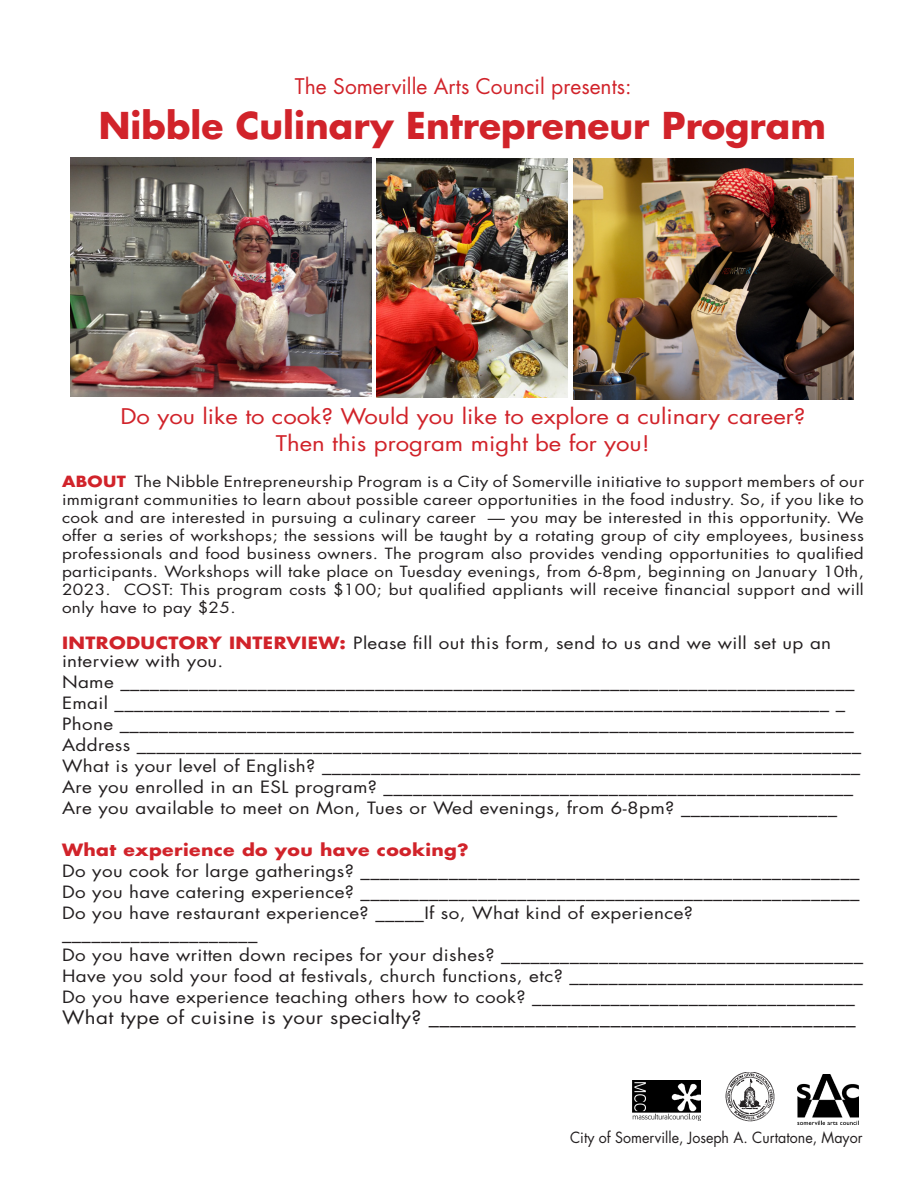
<style>
.page{position:relative;width:918px;height:1188px;background:#fff}
.page>*{position:absolute;margin:0;border:0;box-sizing:border-box;transform-origin:0 0}
.t1{font:700 36px "Futura";color:#d1232a}
.t2{font:21px/27px "Futura";color:#d1232a;text-align:center;scale:1.14 1}
.t3{font:21px "Futura";color:#d1232a}
.t4{font:18px "Futura";letter-spacing:.02em;color:#231f20;scale:1.14 1}
.t5{font:16.5px/21px "Futura";letter-spacing:.02em;color:#231f20;scale:1.14 1}
.t6{font:700 16.5px "Futura";letter-spacing:.02em;color:#d1232a;scale:1.14 1}
.t7{font:15px/18px "Futura";letter-spacing:.02em;color:#231f20;text-align:justify;scale:1.14 1}
.t8{font:15px "Futura";color:#231f20;scale:.95 1}
.s1{font-weight:700;color:#d1232a}
</style>
<div class="page">
<img style="left:377px;top:158px;width:191px;height:240px">
<img style="left:71px;top:158px;width:300px;height:238px">
<img style="left:573px;top:158px;width:280px;height:242px">
<img style="left:798px;top:1074px;width:60px;height:51px">
<img style="left:633px;top:1080px;width:67px;height:41px">
<img style="left:726px;top:1073px;width:48px;height:48px">
<p class="t3" style="left:295px;top:72px;width:338px">The Somerville Arts Council presents:</p>
<p class="t1" style="left:99px;top:100px;width:729px">Nibble Culinary Entrepreneur Program</p>
<p class="t2" style="left:120px;top:402px;width:603px">Do you like to cook? Would you like to explore a culinary career?<br>Then this program might be for you!</p>
<p class="t7" style="left:62px;top:472px;width:705px"><span class="s1">ABOUT</span> The Nibble Entrepreneurship Program is a City of Somerville initiative to support members of our immigrant communities to learn about possible career opportunities in the food industry. So, if you like to cook and are interested in pursuing a culinary career — you may be interested in this opportunity. We offer a series of workshops; the sessions will be taught by a rotating group of city employees, business professionals and food business owners. The program also provides vending opportunities to qualified participants. Workshops will take place on Tuesday evenings, from 6-8pm, beginning on January 10th, 2023. COST: This program costs $100; but qualified appliants will receive financial support and will only have to pay $25.</p>
<p class="t5" style="left:62px;top:634px;width:676px;line-height:18px"><span class="s1">INTRODUCTORY INTERVIEW:</span> Please fill out this form, send to us and we will set up an interview with you.</p>
<p class="t5" style="left:62px;top:671px;width:697px">Name ___________________________________________________________________________</p>
<p class="t5" style="left:62px;top:692px;width:696px">Email _________________________________________________________________________ _<br>Phone ___________________________________________________________________________</p>
<p class="t5" style="left:62px;top:734px;width:702px">Address __________________________________________________________________________</p>
<p class="t5" style="left:62px;top:755px;width:702px">What is your level of English? _______________________________________________________</p>
<p class="t5" style="left:62px;top:776px;width:696px">Are you enrolled in an ESL program? ________________________________________________</p>
<p class="t5" style="left:62px;top:797px;width:682px">Are you available to meet on Mon, Tues or Wed evenings, from 6-8pm? ________________</p>
<p class="t6" style="left:62px;top:838px;width:358px">What experience do you have cooking?</p>
<p class="t5" style="left:62px;top:860px;width:701px">Do you cook for large gatherings? ___________________________________________________</p>
<p class="t5" style="left:62px;top:881px;width:701px">Do you have catering experience? ___________________________________________________</p>
<p class="t5" style="left:62px;top:902px;width:555px">Do you have restaurant experience? _____If so, What kind of experience? ____________________</p>
<p class="t5" style="left:62px;top:944px;width:704px">Do you have written down recipes for your dishes? _____________________________________</p>
<p class="t5" style="left:62px;top:965px;width:704px">Have you sold your food at festivals, church functions, etc? ______________________________</p>
<p class="t5" style="left:62px;top:986px;width:697px">Do you have experience teaching others how to cook? _________________________________</p>
<p class="t4" style="left:62px;top:1005px;width:698px">What type of cuisine is your specialty? ________________________________________</p>
<p class="t8" style="left:570px;top:1127px;width:309px">City of Somerville, Joseph A. Curtatone, Mayor</p>
</div>
